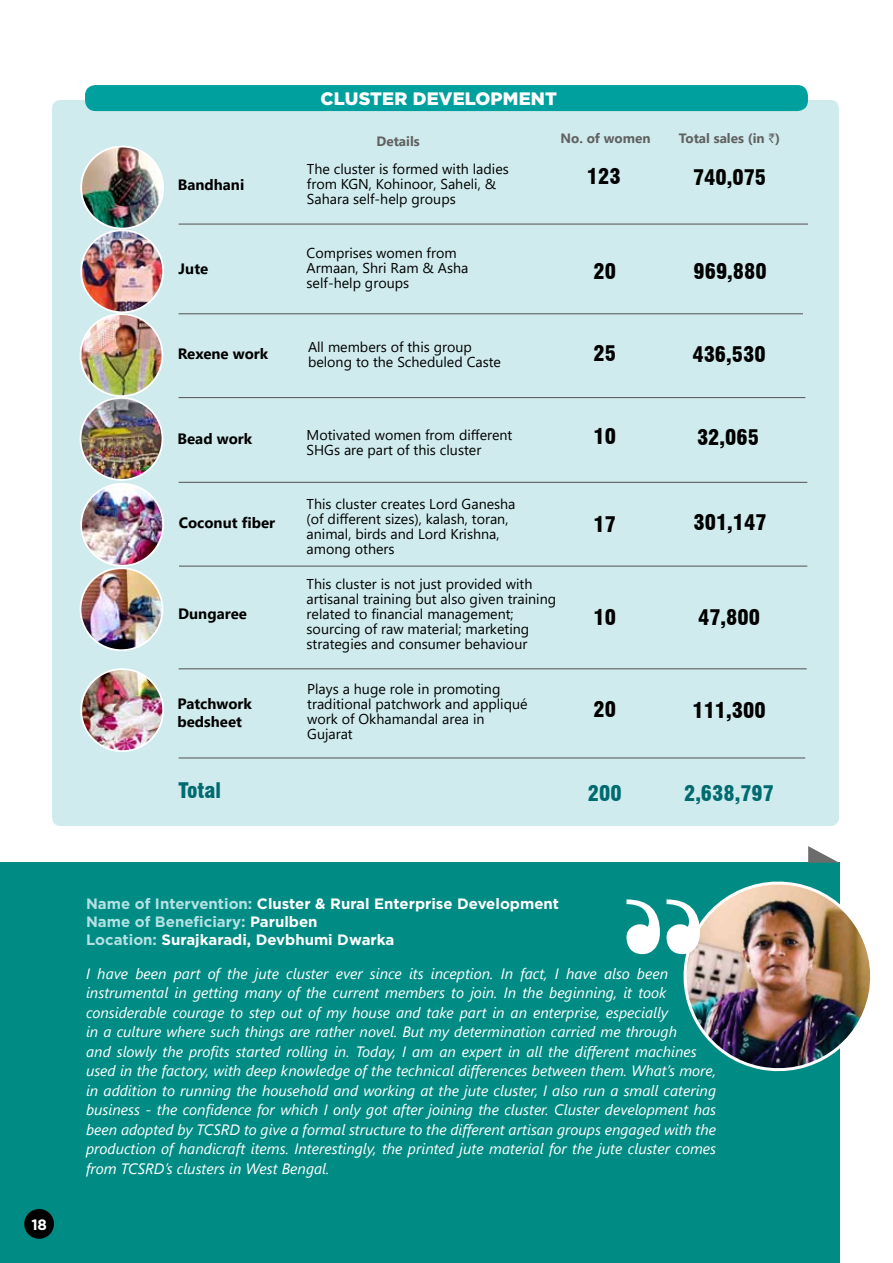
<style>
.page{position:relative;width:893px;height:1263px;background:#fff}
.page>*{position:absolute;margin:0;border:0;box-sizing:border-box;transform-origin:0 0}
.t1{font:900 condensed 21px "Swiss 721 BT";color:#000}
.t2{font:900 condensed 21px "Swiss 721 BT";color:#006b6f}
.t3{font:900 18px "Gotham";letter-spacing:.01em;color:#fff}
.t4{font:italic 15px/19.5px "Segoe UI";color:#fff}
.t5{font:700 15px/18px "Gotham";color:#fff}
.t6{font:700 15px/18px "Segoe UI";color:#000}
.t7{font:14.25px/15px "Segoe UI";color:#000}
.t8{font:700 13.5px "Segoe UI";color:#616161}
.s1{font-family:"Rupee";font-weight:400}
.s2{color:#b5e1e4}
</style>
<div class="page">
<div style="left:0;top:863px;width:839px;height:400px;background:#008c84"></div>
<img style="left:626px;top:871px;width:245px;height:207px">
<svg style="left:808px;top:846px;width:31px;height:17px"></svg>
<div style="left:52px;top:100px;width:787px;height:726px;background:#d0ebed;border-radius:9px"></div>
<div style="left:85px;top:85px;width:723px;height:26px;background:#00a09f;border-radius:10px"></div>
<hr style="left:179px;top:223px;width:629px;height:2px;background:#616161">
<hr style="left:179px;top:313px;width:624px;height:1px;background:#616161">
<hr style="left:179px;top:397px;width:626px;height:1px;background:#616161">
<hr style="left:179px;top:482px;width:628px;height:1px;background:#616161">
<hr style="left:179px;top:565px;width:628px;height:2px;background:#616161">
<hr style="left:179px;top:668px;width:628px;height:1px;background:#616161">
<hr style="left:179px;top:757px;width:626px;height:1px;background:#616161">
<img style="left:83px;top:147px;width:80px;height:82px">
<div style="left:80px;top:146px;width:84px;height:83px;border:2px solid #fff;border-radius:50%"></div>
<img style="left:81px;top:230px;width:82px;height:82px;border-radius:41px">
<div style="left:80px;top:229px;width:84px;height:84px;border:2px solid #fff;border-radius:50%"></div>
<img style="left:80px;top:314px;width:82px;height:82px;border-radius:41px">
<div style="left:80px;top:313px;width:83px;height:84px;border:2px solid #fff;border-radius:50%"></div>
<img style="left:80px;top:398px;width:82px;height:82px;border-radius:41px">
<div style="left:80px;top:397px;width:83px;height:84px;border:2px solid #fff;border-radius:50%"></div>
<img style="left:83px;top:671px;width:80px;height:80px">
<div style="left:80px;top:668px;width:84px;height:84px;border:2px solid #fff;border-radius:50%"></div>
<img style="left:80px;top:568px;width:82px;height:82px;border-radius:41px">
<div style="left:80px;top:567px;width:83px;height:84px;border:2px solid #fff;border-radius:50%"></div>
<img style="left:81px;top:484px;width:82px;height:82px;border-radius:41px">
<div style="left:80px;top:483px;width:84px;height:84px;border:2px solid #fff;border-radius:50%"></div>
<div style="left:24px;top:1209px;width:30px;height:30px;background:#000;border-radius:50%"></div>
<p class="t5" style="left:31px;top:1215px;width:17px">18</p>
<p class="t3" style="left:321px;top:88px;width:238px">CLUSTER DEVELOPMENT</p>
<p class="t6" style="left:178px;top:174px;width:68px">Bandhani</p>
<p class="t8" style="left:376px;top:129px;width:45px">Details</p>
<p class="t7" style="left:307px;top:160px;width:203px">The cluster is formed with ladies from KGN, Kohinoor, Saheli, &amp;<br>Sahara self-help groups</p>
<p class="t8" style="left:560px;top:126px;width:92px">No. of women</p>
<p class="t8" style="left:679px;top:126px;width:103px">Total sales (in <span class="s1">`</span>)</p>
<p class="t1" style="left:587px;top:164px;width:35px">123</p>
<p class="t1" style="left:693px;top:165px;width:75px">740,075</p>
<p class="t6" style="left:179px;top:258px;width:31px">Jute</p>
<p class="t7" style="left:307px;top:244px;width:163px">Comprises women from<br>Armaan, Shri Ram &amp; Asha self-help groups</p>
<p class="t1" style="left:593px;top:259px;width:24px">20</p>
<p class="t1" style="left:693px;top:259px;width:75px">969,880</p>
<p class="t6" style="left:178px;top:344px;width:92px">Rexene work</p>
<p class="t7" style="left:308px;top:338px;width:195px">All members of this group belong to the Scheduled Caste</p>
<p class="t1" style="left:593px;top:341px;width:24px">25</p>
<p class="t1" style="left:692px;top:341px;width:75px">436,530</p>
<p class="t6" style="left:178px;top:429px;width:76px">Bead work</p>
<p class="t6" style="left:179px;top:512px;width:98px">Coconut fiber</p>
<p class="t6" style="left:178px;top:603px;width:70px">Dungaree</p>
<p class="t6" style="left:178px;top:693px;width:76px">Patchwork bedsheet</p>
<p class="t7" style="left:307px;top:426px;width:207px">Motivated women from different<br>SHGs are part of this cluster</p>
<p class="t7" style="left:307px;top:495px;width:210px">This cluster creates Lord Ganesha (of different sizes), kalash, toran, animal, birds and Lord Krishna, among others</p>
<p class="t7" style="left:307px;top:575px;width:251px">This cluster is not just provided with artisanal training but also given training related to financial management; sourcing of raw material; marketing strategies and consumer behaviour</p>
<p class="t7" style="left:307px;top:680px;width:222px">Plays a huge role in promoting traditional patchwork and appliqué work of Okhamandal area in<br>Gujarat</p>
<p class="t1" style="left:593px;top:424px;width:24px">10</p>
<p class="t1" style="left:697px;top:424px;width:63px">32,065</p>
<p class="t1" style="left:593px;top:511px;width:24px">17</p>
<p class="t1" style="left:693px;top:510px;width:75px">301,147</p>
<p class="t1" style="left:593px;top:604px;width:24px">10</p>
<p class="t1" style="left:698px;top:604px;width:63px">47,800</p>
<p class="t1" style="left:593px;top:696px;width:24px">20</p>
<p class="t1" style="left:692px;top:697px;width:75px">111,300</p>
<p class="t2" style="left:178px;top:777px;width:44px">Total</p>
<p class="t2" style="left:588px;top:781px;width:35px">200</p>
<p class="t2" style="left:684px;top:781px;width:92px">2,638,797</p>
<p class="t5" style="left:86px;top:894px;width:474px"><span class="s2">Name of Intervention:</span> Cluster &amp; Rural Enterprise Development<br><span class="s2">Name of Beneficiary:</span> Parulben<br><span class="s2">Location:</span> Surajkaradi, Devbhumi Dwarka</p>
<p class="t4" style="left:86px;top:961px;width:632px">I have been part of the jute cluster ever since its inception. In fact, I have also been instrumental in getting many of the current members to join. In the beginning, it took considerable courage to step out of my house and take part in an enterprise, especially<br>in a culture where such things are rather novel. But my determination carried me through<br>and slowly the profits started rolling in. Today, I am an expert in all the different machines used in the factory, with deep knowledge of the technical differences between them. What’s more, in addition to running the household and working at the jute cluster, I also run a small catering business - the confidence for which I only got after joining the cluster. Cluster development has been adopted by TCSRD to give a formal structure to the different artisan groups engaged with the production of handicraft items. Interestingly, the printed jute material for the jute cluster comes from TCSRD’s clusters in West Bengal.</p>
</div>
